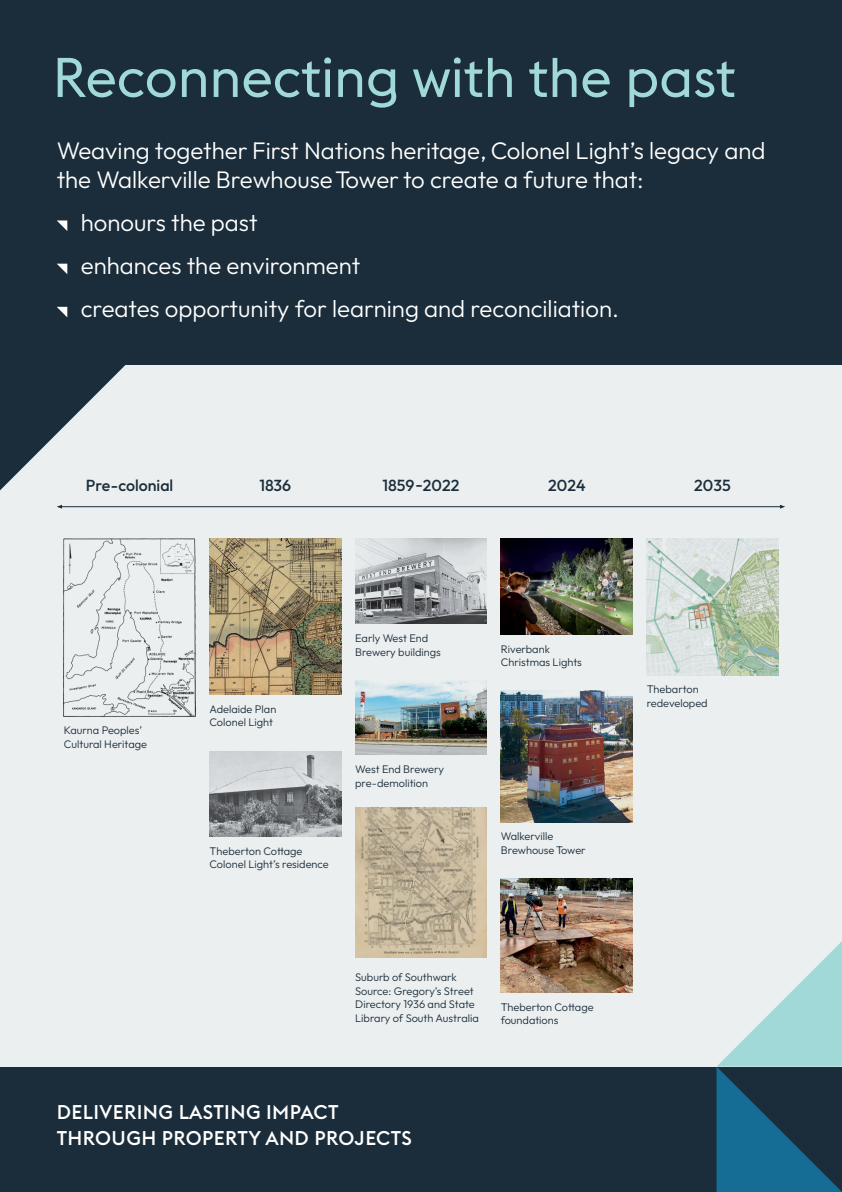
<style>
.page{position:relative;width:842px;height:1192px;background:#fff}
.page>*{position:absolute;margin:0;border:0;box-sizing:border-box;transform-origin:0 0}
.Heading{font:55px "Euclid Flex";color:#a0d9d8}
.Large_body__46pt{font:100 24px/29px "Outfit";color:#fff}
.t1{font:500 19.6px/26px "Euclid Flex";letter-spacing:.02em;color:#fff}
.Charcoal_Body_Text__39px{font:100 16px "Outfit";color:#1b2d3a}
.t2{font:100 11px/13.5px "Outfit";color:#1b2d3a}
</style>
<div class="page">
<div style="left:0;top:1067px;width:842px;height:125px;background:#1b2d3a"></div>
<div style="left:0;top:365px;width:842px;height:702px;background:#ebeff0"></div>
<svg style="left:716px;top:941px;width:126px;height:251px"></svg>
<div style="left:0;top:0;width:842px;height:365px;background:#1b2d3a"></div>
<svg style="left:0;top:365px;width:125px;height:125px"></svg>
<svg style="left:57px;top:220px;width:10px;height:11px"></svg>
<svg style="left:57px;top:264px;width:10px;height:10px"></svg>
<svg style="left:57px;top:307px;width:10px;height:10px"></svg>
<img style="left:63px;top:538px;width:133px;height:178px">
<img style="left:209px;top:539px;width:132px;height:155px">
<img style="left:209px;top:751px;width:132px;height:85px">
<img style="left:355px;top:539px;width:132px;height:85px">
<img style="left:355px;top:680px;width:132px;height:75px">
<img style="left:501px;top:539px;width:131px;height:95px">
<img style="left:501px;top:691px;width:131px;height:131px">
<img style="left:501px;top:879px;width:131px;height:113px">
<img style="left:647px;top:539px;width:131px;height:136px">
<hr style="left:60px;top:506px;width:722px;height:1px;background:#1b2d3a">
<svg style="left:57px;top:505px;width:5px;height:4px"></svg>
<svg style="left:780px;top:505px;width:5px;height:4px"></svg>
<img style="left:355px;top:808px;width:132px;height:149px">
<p class="Heading" style="left:52px;top:46px;width:685px">Reconnecting with the past</p>
<p class="Large_body__46pt" style="left:57px;top:136px;width:710px">Weaving together First Nations heritage, Colonel Light’s legacy and the Walkerville Brewhouse Tower to create a future that:</p>
<p class="Large_body__46pt" style="left:81px;top:208px;width:178px">honours the past</p>
<p class="Large_body__46pt" style="left:81px;top:251px;width:281px">enhances the environment</p>
<p class="Large_body__46pt" style="left:81px;top:294px;width:540px">creates opportunity for learning and reconciliation.</p>
<p class="Charcoal_Body_Text__39px" style="left:86px;top:476px;width:89px">Pre-colonial</p>
<p class="Charcoal_Body_Text__39px" style="left:259px;top:476px;width:33px">1836</p>
<p class="Charcoal_Body_Text__39px" style="left:382px;top:476px;width:78px">1859-2022</p>
<p class="Charcoal_Body_Text__39px" style="left:548px;top:476px;width:39px">2024</p>
<p class="Charcoal_Body_Text__39px" style="left:694px;top:476px;width:38px">2035</p>
<p class="t2" style="left:64px;top:723px;width:85px">Kaurna Peoples’<br>Cultural Heritage</p>
<p class="t2" style="left:209px;top:702px;width:68px">Adelaide Plan<br>Colonel Light</p>
<p class="t2" style="left:209px;top:844px;width:121px">Theberton Cottage<br>Colonel Light’s residence</p>
<p class="t2" style="left:355px;top:631px;width:87px">Early West End<br>Brewery buildings</p>
<p class="t2" style="left:355px;top:762px;width:90px">West End Brewery pre-demolition</p>
<p class="t2" style="left:501px;top:642px;width:82px">Riverbank<br>Christmas Lights</p>
<p class="t2" style="left:501px;top:830px;width:86px">Walkerville<br>Brewhouse Tower</p>
<p class="t2" style="left:355px;top:971px;width:125px">Suburb of Southwark<br>Source: Gregory’s Street<br>Directory 1936 and State<br>Library of South Australia</p>
<p class="t2" style="left:501px;top:1000px;width:95px">Theberton Cottage foundations</p>
<p class="t1" style="left:57px;top:1099px;width:357px">DELIVERING LASTING IMPACT<br>THROUGH PROPERTY AND PROJECTS</p>
<p class="t2" style="left:647px;top:683px;width:63px">Thebarton redeveloped</p>
</div>
